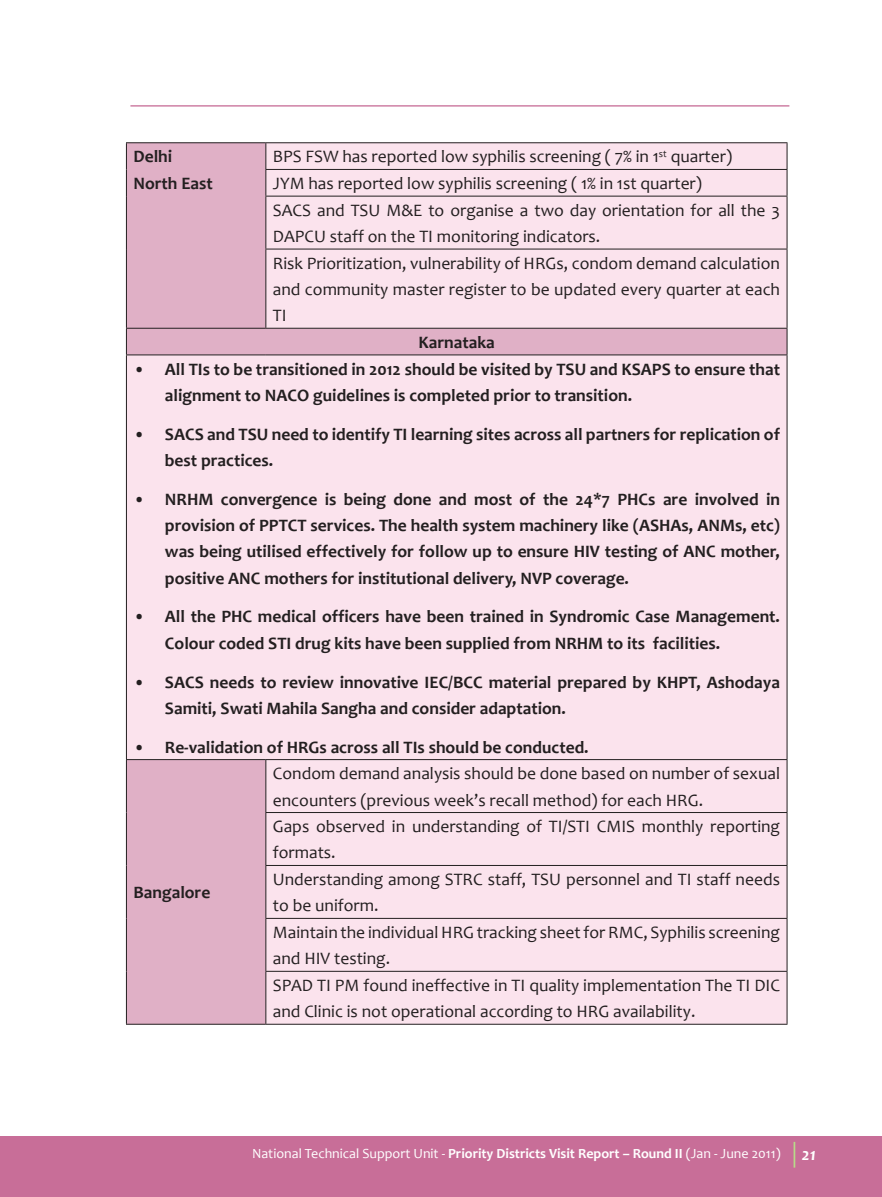
<style>
.page{position:relative;width:882px;height:1197px;background:#fff}
.page>*{position:absolute;margin:0;border:0;box-sizing:border-box;transform-origin:0 0}
.Running_numbering_te{font:700 17.5px/26.2px "Candara";color:#231f20}
.Running_Text{font:17.5px/26.2px "Candara";color:#231f20}
.Running_Text-2{font:700 17.5px "Candara";color:#231f20}
.t1{font:14px "Candara";color:#fff}
.s1{font-weight:700}
.s2{font-weight:700;font-style:italic;font-size:17.5px}
</style>
<div class="page">
<div style="left:0;top:1136px;width:882px;height:61px;background:#c86e98"></div>
<svg style="left:794px;top:1142px;width:1px;height:26px"></svg>
<hr style="left:130px;top:105px;width:659px;height:2px;background:#c86e98">
<div style="left:127px;top:143px;width:660px;height:211px;background:#e0b0c6"></div>
<div style="left:266px;top:143px;width:521px;height:185px;background:#fbe3ed"></div>
<svg style="left:127px;top:355px;width:660px;height:669px;background:#f8dee9"></svg>
<hr style="left:126px;top:142px;width:140px;height:1px;background:#231f20">
<hr style="left:266px;top:142px;width:521px;height:1px;background:#231f20">
<svg style="left:126px;top:143px;width:1px;height:53px"></svg>
<hr style="left:265px;top:169px;width:522px;height:1px;background:#231f20">
<svg style="left:265px;top:143px;width:1px;height:53px"></svg>
<svg style="left:787px;top:143px;width:1px;height:53px"></svg>
<hr style="left:126px;top:196px;width:1px;height:53px;background:#231f20">
<hr style="left:265px;top:196px;width:522px;height:1px;background:#231f20">
<hr style="left:265px;top:197px;width:1px;height:52px;background:#231f20">
<hr style="left:787px;top:197px;width:1px;height:52px;background:#231f20">
<hr style="left:126px;top:249px;width:1px;height:79px;background:#231f20">
<hr style="left:265px;top:249px;width:522px;height:1px;background:#231f20">
<hr style="left:265px;top:249px;width:1px;height:79px;background:#231f20">
<hr style="left:787px;top:249px;width:1px;height:79px;background:#231f20">
<hr style="left:126px;top:328px;width:140px;height:1px;background:#231f20">
<svg style="left:126px;top:329px;width:1px;height:25px"></svg>
<hr style="left:266px;top:328px;width:521px;height:1px;background:#231f20">
<svg style="left:787px;top:329px;width:1px;height:25px"></svg>
<hr style="left:126px;top:354px;width:140px;height:1px;background:#231f20">
<hr style="left:126px;top:355px;width:1px;height:404px;background:#231f20">
<hr style="left:266px;top:354px;width:521px;height:1px;background:#231f20">
<hr style="left:787px;top:355px;width:1px;height:404px;background:#231f20">
<hr style="left:126px;top:759px;width:140px;height:1px;background:#231f20">
<hr style="left:126px;top:760px;width:1px;height:53px;background:#231f20">
<hr style="left:266px;top:759px;width:521px;height:1px;background:#231f20">
<hr style="left:265px;top:760px;width:1px;height:52px;background:#231f20">
<hr style="left:787px;top:760px;width:1px;height:52px;background:#231f20">
<hr style="left:126px;top:813px;width:1px;height:52px;background:#231f20">
<hr style="left:265px;top:812px;width:522px;height:1px;background:#231f20">
<hr style="left:265px;top:813px;width:1px;height:52px;background:#231f20">
<hr style="left:787px;top:813px;width:1px;height:52px;background:#231f20">
<hr style="left:126px;top:865px;width:1px;height:53px;background:#231f20">
<hr style="left:265px;top:865px;width:522px;height:1px;background:#231f20">
<hr style="left:265px;top:866px;width:1px;height:52px;background:#231f20">
<hr style="left:787px;top:866px;width:1px;height:52px;background:#231f20">
<hr style="left:126px;top:918px;width:1px;height:53px;background:#231f20">
<hr style="left:265px;top:918px;width:522px;height:1px;background:#231f20">
<hr style="left:265px;top:919px;width:1px;height:52px;background:#231f20">
<hr style="left:787px;top:919px;width:1px;height:52px;background:#231f20">
<hr style="left:126px;top:971px;width:1px;height:53px;background:#231f20">
<hr style="left:265px;top:971px;width:522px;height:1px;background:#231f20">
<hr style="left:265px;top:972px;width:1px;height:52px;background:#231f20">
<hr style="left:787px;top:972px;width:1px;height:52px;background:#231f20">
<hr style="left:126px;top:1024px;width:140px;height:1px;background:#231f20">
<hr style="left:266px;top:1024px;width:521px;height:1px;background:#231f20">
<p class="Running_Text" style="left:273px;top:144px;width:461px">BPS FSW has reported low syphilis screening ( 7% in 1<sup>st</sup> quarter)</p>
<p class="Running_Text" style="left:273px;top:170px;width:431px">JYM has reported low syphilis screening ( 1% in 1st quarter)</p>
<p class="Running_Text" style="left:273px;top:197px;width:509px">SACS and TSU M&amp;E to organise a two day orientation for all the 3<br>DAPCU staff on the TI monitoring indicators.</p>
<p class="Running_Text" style="left:273px;top:250px;width:509px;text-align:justify">Risk Prioritization, vulnerability of HRGs, condom demand calculation and community master register to be updated every quarter at each TI</p>
<p class="Running_Text-2" style="left:419px;top:332px;width:78px">Karnataka</p>
<p class="Running_numbering_te" style="left:165px;top:356px;width:617px;text-indent:-32px">• All TIs to be transitioned in 2012 should be visited by TSU and KSAPS to ensure that alignment to NACO guidelines is completed prior to transition.</p>
<p class="Running_numbering_te" style="left:165px;top:421px;width:617px;text-indent:-32px">• SACS and TSU need to identify TI learning sites across all partners for replication of best practices.</p>
<p class="Running_numbering_te" style="left:165px;top:486px;width:617px;text-align:justify;text-indent:-32px">• NRHM convergence is being done and most of the 24*7 PHCs are involved in provision of PPTCT services. The health system machinery like (ASHAs, ANMs, etc) was being utilised effectively for follow up to ensure HIV testing of ANC mother, positive ANC mothers for institutional delivery, NVP coverage.</p>
<p class="Running_numbering_te" style="left:165px;top:604px;width:617px;text-indent:-32px">• All the PHC medical officers have been trained in Syndromic Case Management.<br>Colour coded STI drug kits have been supplied from NRHM to its facilities.</p>
<p class="Running_numbering_te" style="left:165px;top:669px;width:617px;text-indent:-32px">• SACS needs to review innovative IEC/BCC material prepared by KHPT, Ashodaya<br>Samiti, Swati Mahila Sangha and consider adaptation.</p>
<p class="Running_numbering_te" style="left:133px;top:734px;width:457px">• Re-validation of HRGs across all TIs should be conducted.</p>
<p class="Running_Text-2" style="left:133px;top:146px;width:40px">Delhi</p>
<p class="Running_Text-2" style="left:133px;top:172px;width:81px">North East</p>
<p class="Running_Text-2" style="left:133px;top:882px;width:78px">Bangalore</p>
<p class="Running_Text" style="left:273px;top:761px;width:509px">Condom demand analysis should be done based on number of sexual encounters (previous week’s recall method) for each HRG.</p>
<p class="Running_Text" style="left:273px;top:813px;width:509px">Gaps observed in understanding of TI/STI CMIS monthly reporting formats.</p>
<p class="Running_Text" style="left:273px;top:866px;width:509px">Understanding among STRC staff, TSU personnel and TI staff needs to be uniform.</p>
<p class="Running_Text" style="left:273px;top:919px;width:509px">Maintain the individual HRG tracking sheet for RMC, Syphilis screening and HIV testing.</p>
<p class="Running_Text" style="left:273px;top:972px;width:509px">SPAD TI PM found ineffective in TI quality implementation The TI DIC and Clinic is not operational according to HRG availability.</p>
<p class="t1" style="left:252px;top:1145px;width:566px">National Technical Support Unit - <span class="s1">Priority Districts Visit Report – Round II</span> (Jan - June 2011) <span class="s2">21</span></p>
</div>
